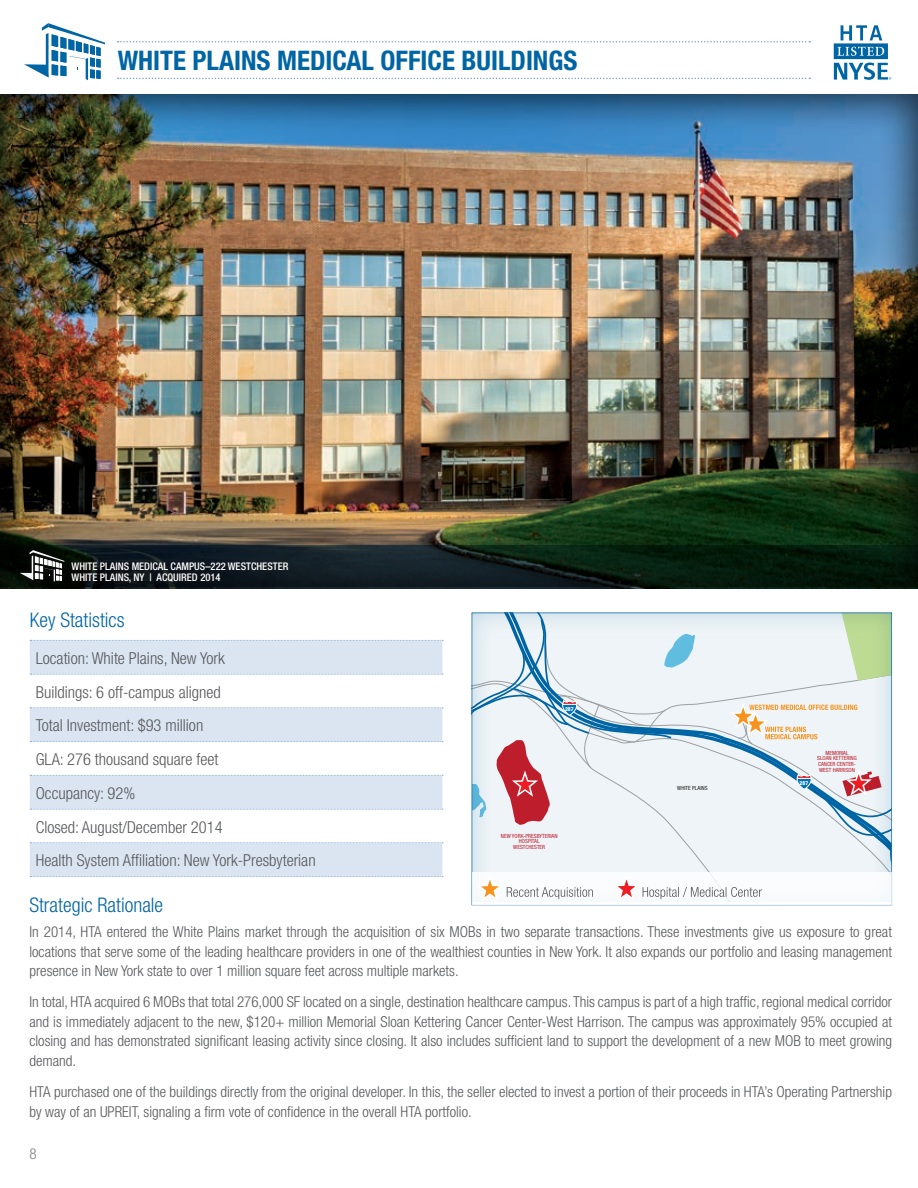
<style>
.page{position:relative;width:918px;height:1188px;background:#fff}
.page>*{position:absolute;margin:0;border:0;box-sizing:border-box;transform-origin:0 0}
.t1{font:700 condensed 27px "Helvetica Neue";color:#0065a4}
.t2{font:700 condensed 25.5px "Helvetica Neue";color:#0065a4}
.t3{font:300 condensed 20.1px "Helvetica Neue";color:#0065a4}
.t4{font:300 condensed 16.5px/33.8px "Helvetica Neue";color:#57585a}
.t5{font:300 condensed 15px/19.5px "Helvetica Neue";color:#57585a;text-align:justify}
.t6{font:300 condensed 15px "Helvetica Neue";color:#7e8083}
.t7{font:500 condensed 10.5px/10.5px "Helvetica Neue";color:#fff}
.t8{font:condensed 5.7px/5.7px "Helvetica Neue";color:#be1d2c;text-align:center}
.t9{font:condensed 5.7px "Helvetica Neue";color:#231f20}
.t10{font:800 condensed 5.55px "Helvetica Neue";color:#fff}
</style>
<div class="page">
<svg style="left:30px;top:641px;width:412px;height:235px;fill:#dbe5f2"></svg>
<svg style="left:30px;top:640px;width:413px;height:1px"></svg>
<svg style="left:30px;top:674px;width:413px;height:1px"></svg>
<svg style="left:30px;top:708px;width:413px;height:1px"></svg>
<svg style="left:30px;top:741px;width:413px;height:1px"></svg>
<svg style="left:30px;top:775px;width:413px;height:1px"></svg>
<svg style="left:30px;top:809px;width:413px;height:1px"></svg>
<svg style="left:30px;top:843px;width:413px;height:1px"></svg>
<svg style="left:30px;top:876px;width:413px;height:1px"></svg>
<svg style="left:24px;top:23px;width:81px;height:57px"></svg>
<svg style="left:118px;top:78px;width:692px;height:1px"></svg>
<svg style="left:118px;top:41px;width:692px;height:1px"></svg>
<div style="left:0;top:94px;width:918px;height:495px;background:#231f20;opacity:.7"></div>
<svg style="left:0;top:545px;width:918px;height:43px"></svg>
<div style="left:13px;top:543px;width:58px;height:45px;background:#231f20;opacity:.75"></div>
<svg style="left:20px;top:550px;width:44px;height:32px"></svg>
<div style="left:65px;top:555px;width:230px;height:34px;background:#231f20;opacity:.75"></div>
<svg style="left:834px;top:25px;width:57px;height:55px"></svg>
<div style="left:471px;top:610px;width:423px;height:297px;background:#0065a4;opacity:.23"></div>
<svg style="left:472px;top:613px;width:420px;height:292px"></svg>
<h2 class="t2" style="left:118px;top:44px;width:474px">2014 ACQUISITION – WHITE PLAINS, NEW YORK</h2>
<h1 class="t1" style="left:118px;top:44px;width:461px">WHITE PLAINS MEDICAL OFFICE BUILDINGS</h1>
<p class="t7" style="left:72px;top:561px;width:218px">WHITE PLAINS MEDICAL CAMPUS–222 WESTCHESTER<br>WHITE PLAINS, NY | ACQUIRED 2014</p>
<h3 class="t3" style="left:30px;top:608px;width:96px">Key Statistics</h3>
<p class="t4" style="left:36px;top:641px;width:281px">Location: White Plains, New York<br>Buildings: 6 off-campus aligned<br>Total Investment: $93 million<br>GLA: 276 thousand square feet<br>Occupancy: 92%<br>Closed: August/December 2014<br>Health System Affiliation: New York-Presbyterian</p>
<h3 class="t3" style="left:29px;top:894px;width:135px">Strategic Rationale</h3>
<p class="t10" style="left:565px;top:705px;width:10px">287</p>
<p class="t8" style="left:501px;top:833px;width:58px">NEW YORK-PRESBYTERIAN<br>HOSPITAL<br>WESTCHESTER</p>
<p class="t9" style="left:677px;top:785px;width:32px">WHITE PLAINS</p>
<p class="t10" style="left:800px;top:779px;width:10px">287</p>
<p class="t8" style="left:817px;top:750px;width:41px">MEMORIAL<br>SLOAN KETTERING<br>CANCER CENTER-<br>WEST HARRISON</p>
<p class="t5" style="left:29px;top:922px;width:864px">In 2014, HTA entered the White Plains market through the acquisition of six MOBs in two separate transactions. These investments give us exposure to great locations that serve some of the leading healthcare providers in one of the wealthiest counties in New York. It also expands our portfolio and leasing management presence in New York state to over 1 million square feet across multiple markets.</p>
<p class="t5" style="left:29px;top:992px;width:864px">In total, HTA acquired 6 MOBs that total 276,000 SF located on a single, destination healthcare campus. This campus is part of a high traffic, regional medical corridor and is immediately adjacent to the new, $120+ million Memorial Sloan Kettering Cancer Center-West Harrison. The campus was approximately 95% occupied at closing and has demonstrated significant leasing activity since closing. It also includes sufficient land to support the development of a new MOB to meet growing demand.</p>
<p class="t5" style="left:29px;top:1082px;width:864px">HTA purchased one of the buildings directly from the original developer. In this, the seller elected to invest a portion of their proceeds in HTA’s Operating Partnership by way of an UPREIT, signaling a firm vote of confidence in the overall HTA portfolio.</p>
<p class="t6" style="left:29px;top:1145px;width:9px">8</p>
</div>
